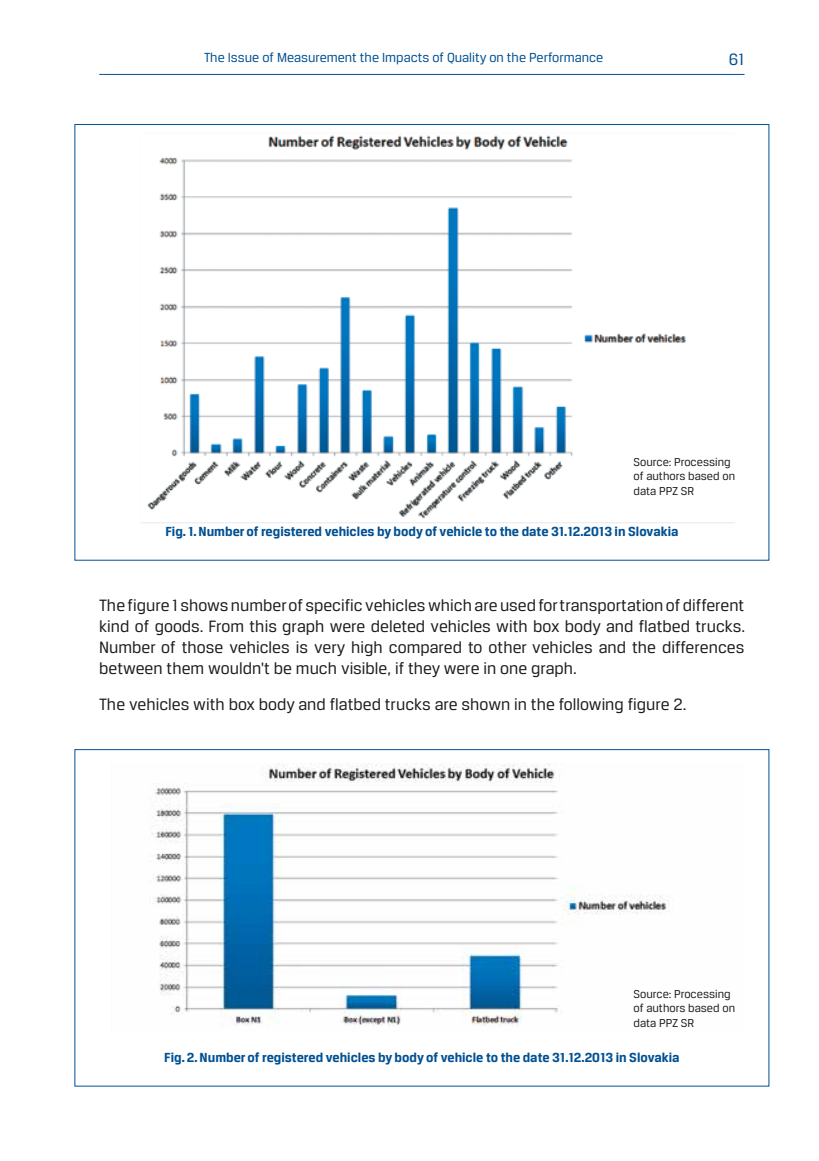
<style>
.page{position:relative;width:819px;height:1161px;background:#fff}
.page>*{position:absolute;margin:0;border:0;box-sizing:border-box;transform-origin:0 0}
.podstawowy_ang{font:17.5px/21px "Breuer Text";color:#1d1d1b;text-align:justify}
.t1{font:17.5px "Breuer Text";color:#005092}
.podst_ang{font:700 14px "Breuer Text";color:#005092}
.t2{font:14px "Breuer Text";color:#005092}
.podstawowy_ang-2{font:12.25px/14.7px "Breuer Text";color:#1d1d1b}
</style>
<div class="page">
<hr style="left:99px;top:74px;width:645px;height:1px;background:#005092">
<img style="left:152px;top:764px;width:515px;height:262px">
<img style="left:141px;top:135px;width:593px;height:388px">
<p class="t2" style="left:204px;top:50px;width:401px">The Issue of Measurement the Impacts of Quality on the Performance</p>
<p class="t1" style="left:728px;top:50px;width:17px">61</p>
<p class="podstawowy_ang-2" style="left:633px;top:454px;width:103px">Source: Processing of authors based on data PPZ SR</p>
<p class="podst_ang" style="left:165px;top:524px;width:514px">Fig. 1. Number of registered vehicles by body of vehicle to the date 31.12.2013 in Slovakia</p>
<p class="podstawowy_ang" style="left:99px;top:595px;width:647px">The figure 1 shows number of specific vehicles which are used for transportation of different kind of goods. From this graph were deleted vehicles with box body and flatbed trucks.<br>Number of those vehicles is very high compared to other vehicles and the differences between them wouldn't be much visible, if they were in one graph.</p>
<p class="podstawowy_ang" style="left:99px;top:693px;width:588px">The vehicles with box body and flatbed trucks are shown in the following figure 2.</p>
<p class="podstawowy_ang-2" style="left:633px;top:986px;width:103px">Source: Processing of authors based on data PPZ SR</p>
<p class="podst_ang" style="left:164px;top:1049px;width:516px">Fig. 2. Number of registered vehicles by body of vehicle to the date 31.12.2013 in Slovakia</p>
</div>
